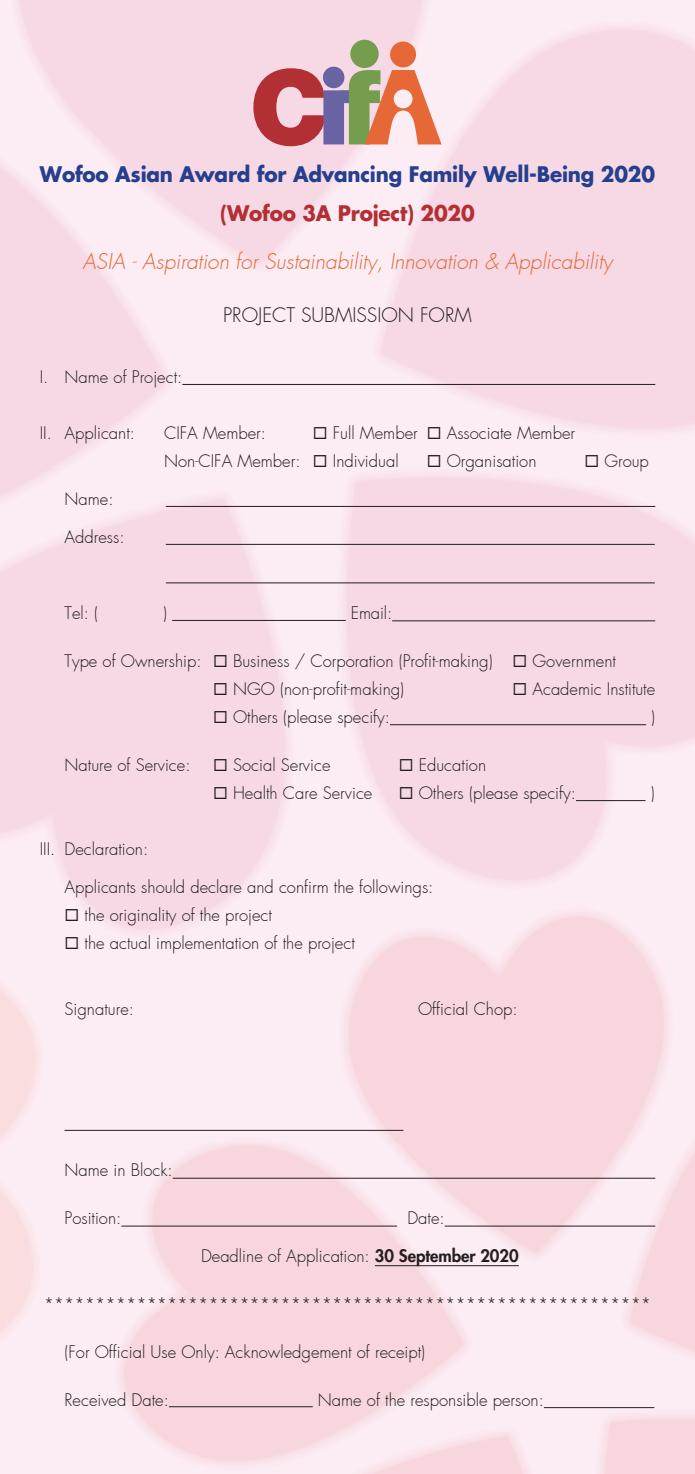
<style>
.page{position:relative;width:695px;height:1474px;background:#fff}
.page>*{position:absolute;margin:0;border:0;box-sizing:border-box;transform-origin:0 0}
.t1{font:italic 300 21px "Futura";color:#e66837}
.t2{font:700 21px "Futura";letter-spacing:-.01em;color:#253f8e;scale:.95 1}
.t3{font:700 21px "Futura";letter-spacing:-.01em;color:#b22f34;scale:.95 1}
.t4{font:300 19.25px "Futura";color:#231f20}
.t5{font:300 16.62px/28px "Futura";color:#231f20}
.s1{font-weight:800}
</style>
<div class="page">
<img style="left:0;top:0;width:694px;height:1473px">
<hr style="left:375px;top:1265px;width:143px;height:1px;background:#231f20">
<hr style="left:182px;top:384px;width:473px;height:1px;background:#231f20">
<hr style="left:166px;top:506px;width:489px;height:1px;background:#231f20">
<hr style="left:166px;top:544px;width:488px;height:1px;background:#231f20">
<hr style="left:166px;top:582px;width:488px;height:1px;background:#231f20">
<hr style="left:172px;top:620px;width:174px;height:1px;background:#231f20">
<hr style="left:392px;top:620px;width:263px;height:1px;background:#231f20">
<hr style="left:390px;top:724px;width:256px;height:1px;background:#231f20">
<hr style="left:576px;top:800px;width:69px;height:1px;background:#231f20">
<hr style="left:64px;top:1130px;width:339px;height:1px;background:#231f20">
<hr style="left:173px;top:1177px;width:482px;height:1px;background:#231f20">
<hr style="left:121px;top:1225px;width:276px;height:1px;background:#231f20">
<hr style="left:444px;top:1225px;width:211px;height:1px;background:#231f20">
<hr style="left:169px;top:1406px;width:144px;height:1px;background:#231f20">
<hr style="left:543px;top:1407px;width:111px;height:1px;background:#231f20">
<div style="left:323px;top:67px;width:21px;height:21px;background:#6963a4;border-radius:50%"></div>
<div style="left:350px;top:40px;width:28px;height:28px;background:#749e4e;border-radius:50%"></div>
<div style="left:390px;top:42px;width:26px;height:25px;background:#e66837;border-radius:50%"></div>
<svg style="left:253px;top:68px;width:188px;height:78px;background:#c68e87"></svg>
<svg style="left:40px;top:920px;width:16px;height:1px"></svg>
<svg style="left:40px;top:948px;width:16px;height:1px"></svg>
<p class="t2" style="left:40px;top:160px;width:649px">Wofoo Asian Award for Advancing Family Well-Being 2020</p>
<p class="t3" style="left:220px;top:198px;width:269px">(Wofoo 3A Project) 2020</p>
<p class="t1" style="left:82px;top:248px;width:531px">ASIA - Aspiration for Sustainability, Innovation &amp; Applicability</p>
<p class="t4" style="left:223px;top:302px;width:250px">PROJECT SUBMISSION FORM</p>
<p class="t5" style="left:40px;top:363px;width:144px">I. Name of Project:</p>
<p class="t5" style="left:40px;top:419px;width:97px">II. Applicant:</p>
<p class="t5" style="left:164px;top:419px;width:103px">CIFA Member:</p>
<p class="t5" style="left:164px;top:419px;width:412px;text-indent:149px">◻ Full Member ◻ Associate Member<br>Non-CIFA Member: ◻ Individual</p>
<p class="t5" style="left:426px;top:447px;width:111px">◻ Organisation</p>
<p class="t5" style="left:584px;top:447px;width:66px">◻ Group</p>
<p class="t5" style="left:64px;top:485px;width:51px">Name:</p>
<p class="t5" style="left:64px;top:522px;width:61px">Address:</p>
<p class="t5" style="left:64px;top:599px;width:35px">Tel: (</p>
<p class="t5" style="left:163px;top:599px;width:5px">)</p>
<p class="t5" style="left:350px;top:599px;width:43px">Email:</p>
<p class="t5" style="left:64px;top:647px;width:553px">Type of Ownership: ◻ Business / Corporation (Profit-making) ◻ Government</p>
<p class="t5" style="left:213px;top:675px;width:193px">◻ NGO (non-profit-making)</p>
<p class="t5" style="left:512px;top:675px;width:144px">◻ Academic Institute</p>
<p class="t5" style="left:213px;top:703px;width:178px">◻ Others (please specify:</p>
<p class="t5" style="left:651px;top:703px;width:5px">)</p>
<p class="t5" style="left:64px;top:751px;width:127px">Nature of Service:</p>
<p class="t5" style="left:213px;top:751px;width:119px">◻ Social Service</p>
<p class="t5" style="left:398px;top:751px;width:89px">◻ Education</p>
<p class="t5" style="left:213px;top:779px;width:161px">◻ Health Care Service</p>
<p class="t5" style="left:398px;top:779px;width:179px">◻ Others (please specify:</p>
<p class="t5" style="left:650px;top:779px;width:5px">)</p>
<p class="t5" style="left:40px;top:835px;width:110px">III. Declaration:</p>
<p class="t5" style="left:64px;top:872px;width:370px">Applicants should declare and confirm the followings:</p>
<p class="t5" style="left:64px;top:900px;width:209px">◻ the originality of the project</p>
<p class="t5" style="left:64px;top:928px;width:292px">◻ the actual implementation of the project</p>
<p class="t5" style="left:64px;top:994px;width:71px">Signature:</p>
<p class="t5" style="left:418px;top:994px;width:101px">Official Chop:</p>
<p class="t5" style="left:64px;top:1156px;width:110px">Name in Block:</p>
<p class="t5" style="left:64px;top:1204px;width:58px">Position:</p>
<p class="t5" style="left:407px;top:1204px;width:39px">Date:</p>
<p class="t5" style="left:201px;top:1242px;width:319px">Deadline of Application: <span class="s1">30 September 2020</span></p>
<p class="t5" style="left:44px;top:1290px;width:609px">***********************************************************</p>
<p class="t5" style="left:64px;top:1337px;width:362px">(For Official Use Only: Acknowledgement of receipt)</p>
<p class="t5" style="left:64px;top:1385px;width:106px">Received Date:</p>
<p class="t5" style="left:318px;top:1385px;width:227px">Name of the responsible person:</p>
</div>
